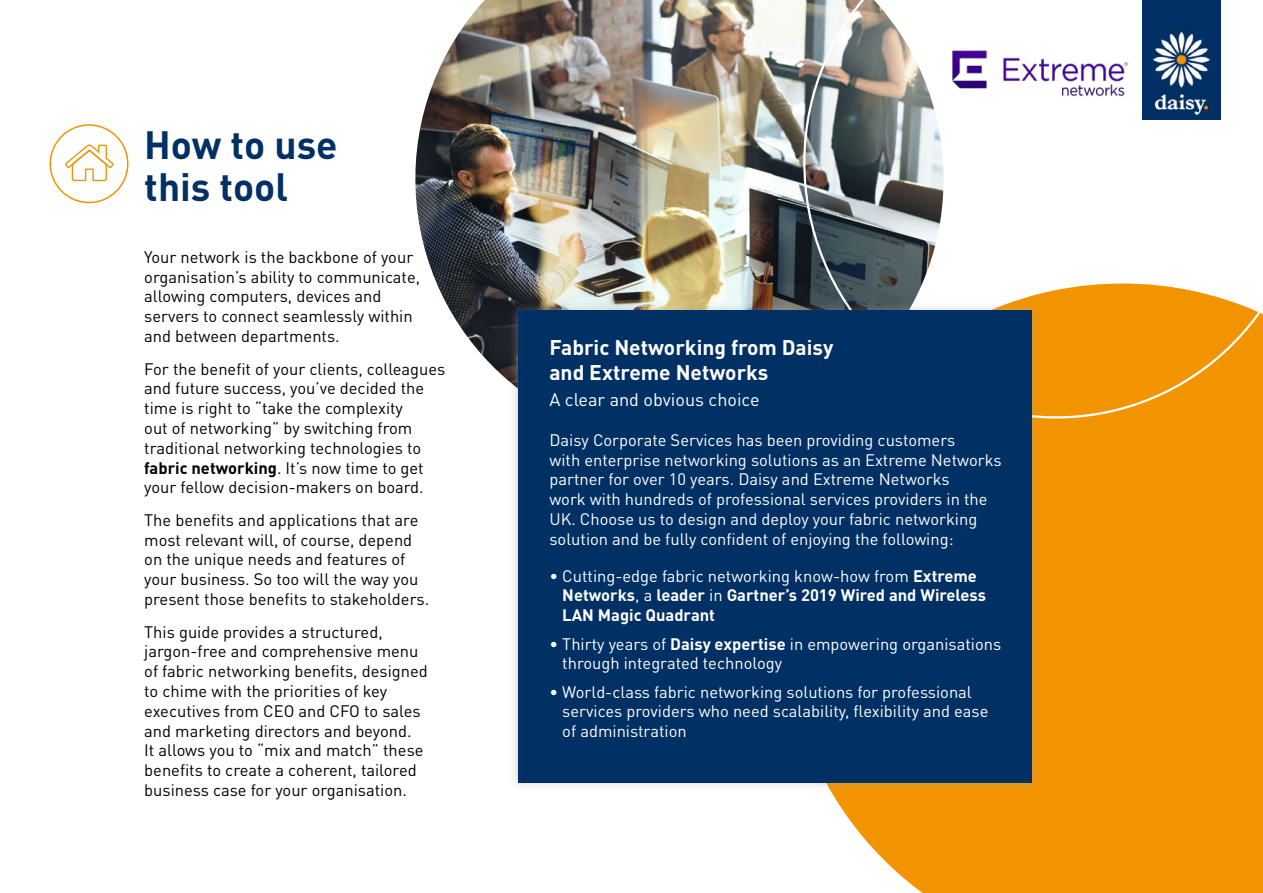
<style>
.page{position:relative;width:1263px;height:893px;background:#fff}
.page>*{position:absolute;margin:0;border:0;box-sizing:border-box;transform-origin:0 0}
.t1{font:700 39px/42px "DIN Pro";color:#003064}
.t2{font:700 21px/25.2px "DIN Pro";color:#fff}
.t3{font:18px "DIN Pro";color:#fff}
.t4{font:16.5px/19.8px "DIN Pro";color:#000}
.t5{font:16.5px/19.8px "DIN Pro";color:#fff}
.t6{font:700 16.5px/19.8px "DIN Pro";color:#fff}
.s1{font-weight:700}
.s2{font-weight:400}
</style>
<div class="page">
<img style="left:415px;top:0;width:378px;height:381px">
<div style="left:785px;top:284px;width:478px;height:609px;background:#f29400"></div>
<svg style="left:793px;top:0;width:470px;height:429px"></svg>
<div style="left:508px;top:301px;width:533px;height:492px;background:#a8a6a6;opacity:.5"></div>
<div style="left:518px;top:311px;width:514px;height:472px;background:#003064"></div>
<div style="left:50px;top:124px;width:78px;height:79px;border:2px solid #f29400;border-radius:50%"></div>
<svg style="left:65px;top:144px;width:49px;height:38px"></svg>
<img style="left:1143px;top:0;width:77px;height:119px">
<img style="left:945px;top:44px;width:189px;height:58px">
<h1 class="t1" style="left:144px;top:122px;width:195px">How to use this tool</h1>
<p class="t4" style="left:144px;top:246px;width:277px">Your network is the backbone of your organisation’s ability to communicate, allowing computers, devices and servers to connect seamlessly within and between departments.</p>
<p class="t4" style="left:144px;top:358px;width:303px">For the benefit of your clients, colleagues and future success, you’ve decided the time is right to “take the complexity<br>out of networking” by switching from traditional networking technologies to <span class="s1">fabric networking</span>. It’s now time to get your fellow decision-makers on board.</p>
<p class="t4" style="left:144px;top:509px;width:286px">The benefits and applications that are most relevant will, of course, depend on the unique needs and features of your business. So too will the way you present those benefits to stakeholders.</p>
<p class="t4" style="left:144px;top:621px;width:285px">This guide provides a structured, jargon-free and comprehensive menu of fabric networking benefits, designed to chime with the priorities of key executives from CEO and CFO to sales and marketing directors and beyond.<br>It allows you to “mix and match” these benefits to create a coherent, tailored business case for your organisation.</p>
<p class="t2" style="left:549px;top:334px;width:286px">Fabric Networking from Daisy and Extreme Networks</p>
<p class="t3" style="left:549px;top:387px;width:212px">A clear and obvious choice</p>
<p class="t5" style="left:549px;top:429px;width:454px">Daisy Corporate Services has been providing customers<br>with enterprise networking solutions as an Extreme Networks partner for over 10 years. Daisy and Extreme Networks<br>work with hundreds of professional services providers in the UK. Choose us to design and deploy your fabric networking solution and be fully confident of enjoying the following:</p>
<p class="t6" style="left:562px;top:565px;width:425px;text-indent:-13px"><span class="s2">• Cutting-edge fabric networking know-how from</span> Extreme<br>Networks<span class="s2">, a</span> leader <span class="s2">in</span> Gartner’s 2019 Wired and Wireless<br>LAN Magic Quadrant</p>
<p class="t5" style="left:562px;top:633px;width:440px;text-indent:-13px">• Thirty years of <span class="s1">Daisy expertise</span> in empowering organisations through integrated technology</p>
<p class="t5" style="left:562px;top:681px;width:428px;text-indent:-13px">• World-class fabric networking solutions for professional services providers who need scalability, flexibility and ease of administration</p>
</div>
